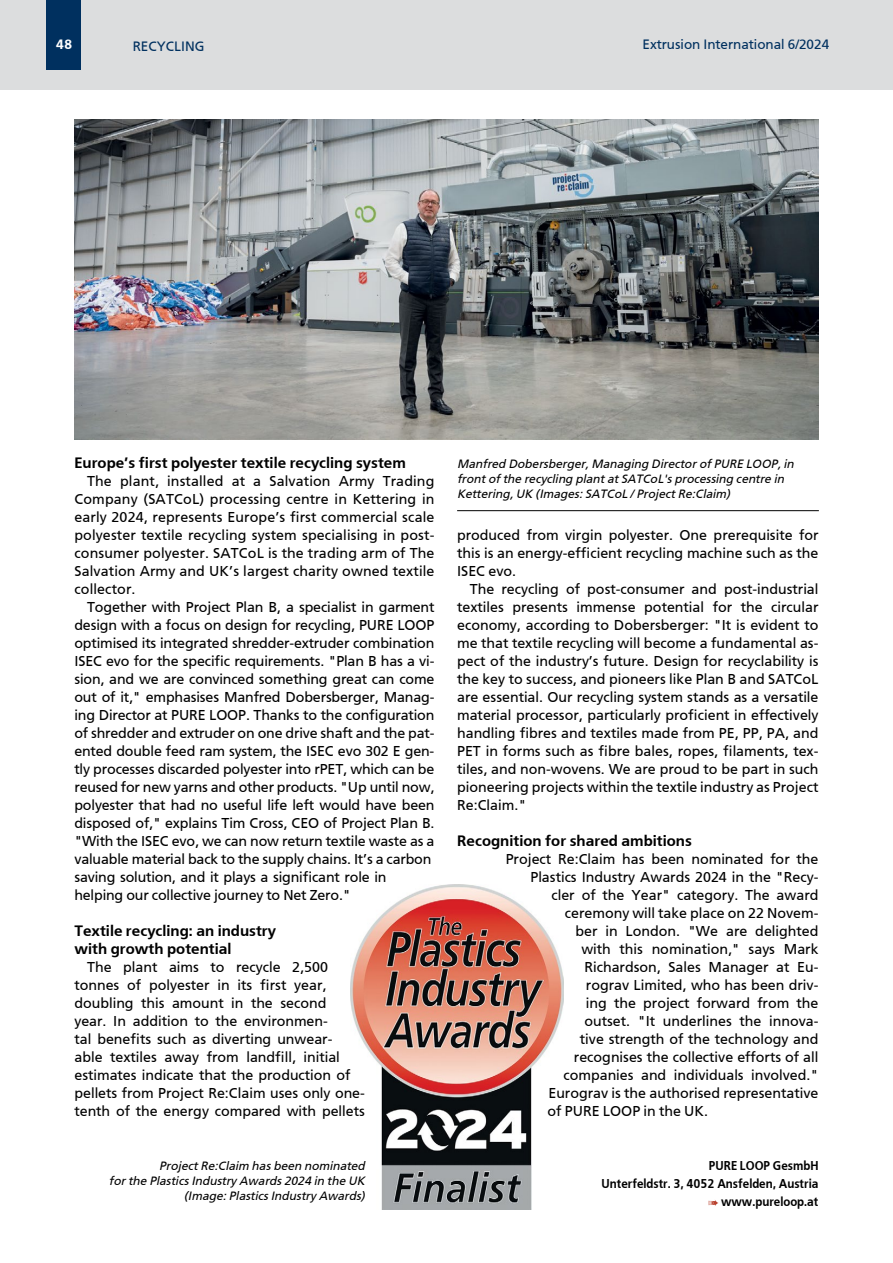
<style>
.page{position:relative;width:893px;height:1263px;background:#fff}
.page>*{position:absolute;margin:0;border:0;box-sizing:border-box;transform-origin:0 0}
.t1{font:700 15px/18px "Frutiger Linotype";color:#000}
.t2{font:14.25px/18px "Frutiger Linotype";color:#000;text-align:justify}
.t3{font:13.5px "Frutiger Linotype";color:#00305f}
.t4{font:700 13.5px "Frutiger Linotype";color:#fff}
.t5{font:700 12.75px/18px "Frutiger Linotype";color:#000;text-align:right;scale:.9 1}
.t6{font:italic 12px/15px "Frutiger Linotype";color:#000}
</style>
<div class="page">
<div style="left:0;top:0;width:893px;height:90px;background:#dcddde"></div>
<div style="left:47px;top:0;width:34px;height:69px;background:#00305f"></div>
<img style="left:351px;top:884px;width:212px;height:326px">
<svg style="left:708px;top:1200px;width:10px;height:6px"></svg>
<img style="left:74px;top:119px;width:745px;height:320px">
<hr style="left:457px;top:510px;width:362px;height:1px;background:#000">
<p class="t4" style="left:56px;top:36px;width:18px">48</p>
<p class="t3" style="left:133px;top:38px;width:73px">RECYCLING</p>
<p class="t3" style="left:642px;top:37px;width:188px">Extrusion International 6/2024</p>
<p class="t1" style="left:74px;top:454px;width:333px">Europe’s first polyester textile recycling system</p>
<p class="t2" style="left:74px;top:472px;width:362px;text-indent:13px">The plant, installed at a Salvation Army Trading Company (SATCoL) processing centre in Kettering in early 2024, represents Europe’s first commercial scale polyester textile recycling system specialising in post&shy;consumer polyester. SATCoL is the trading arm of The Salvation Army and UK’s largest charity owned textile collector.</p>
<p class="t2" style="left:74px;top:598px;width:362px;text-align:left;text-indent:13px">Together with Project Plan B, a specialist in garment design with a focus on design for recycling, PURE LOOP optimised its integrated shredder-extruder combination ISEC evo for the specific requirements. "Plan B has a vi&shy;sion, and we are convinced something great can come out of it," emphasises Manfred Dobersberger, Manag&shy;ing Director at PURE LOOP. Thanks to the configuration of shredder and extruder on one drive shaft and the pat&shy;ented double feed ram system, the ISEC evo 302 E gen&shy;tly processes discarded polyester into rPET, which can be reused for new yarns and other products. "Up until now, polyester that had no useful life left would have been disposed of," explains Tim Cross, CEO of Project Plan B. "With the ISEC evo, we can now return textile waste as a valuable material back to the supply chains. It’s a carbon saving solution, and it plays a significant role in helping our collective journey to Net Zero."</p>
<p class="t1" style="left:74px;top:922px;width:203px">Textile recycling: an industry with growth potential</p>
<p class="t2" style="left:74px;top:958px;width:292px;text-align:left;text-indent:13px">The plant aims to recycle 2,500 tonnes of polyester in its first year, doubling this amount in the second<br>year. In addition to the environmen-<br>tal benefits such as diverting unwear-<br>able textiles away from landfill, initial estimates indicate that the production of pellets from Project Re:Claim uses only one&shy;tenth of the energy compared with pellets</p>
<p class="t6" style="left:109px;top:1158px;width:258px;text-align:right">Project Re:Claim has been nominated<br>for the Plastics Industry Awards 2024 in the UK (Image: Plastics Industry Awards)</p>
<p class="t6" style="left:457px;top:456px;width:338px">Manfred Dobersberger, Managing Director of PURE LOOP, in front of the recycling plant at SATCoL's processing centre in<br>Kettering, UK (Images: SATCoL / Project Re:Claim)</p>
<p class="t2" style="left:457px;top:526px;width:363px">produced from virgin polyester. One prerequisite for this is an energy-efficient recycling machine such as the ISEC evo.</p>
<p class="t2" style="left:457px;top:580px;width:363px;text-indent:13px">The recycling of post-consumer and post-industrial textiles presents immense potential for the circular economy, according to Dobersberger: "It is evident to me that textile recycling will become a fundamental as&shy;pect of the industry’s future. Design for recyclability is the key to success, and pioneers like Plan B and SATCoL are essential. Our recycling system stands as a versatile material processor, particularly proficient in effectively handling fibres and textiles made from PE, PP, PA, and PET in forms such as fibre bales, ropes, filaments, tex&shy;tiles, and non-wovens. We are proud to be part in such pioneering projects within the textile industry as Project Re:Claim."</p>
<p class="t1" style="left:457px;top:832px;width:236px">Recognition for shared ambitions</p>
<p class="t2" style="left:506px;top:850px;width:314px">Project Re:Claim has been nominated for the</p>
<p class="t2" style="left:530px;top:868px;width:290px">Plastics Industry Awards 2024 in the "Recy-</p>
<p class="t2" style="left:551px;top:886px;width:268px">cler of the Year" category. The award</p>
<p class="t2" style="left:565px;top:904px;width:255px">ceremony will take place on 22 Novem-</p>
<p class="t2" style="left:575px;top:922px;width:244px">ber in London. "We are delighted</p>
<p class="t2" style="left:581px;top:940px;width:238px">with this nomination," says Mark</p>
<p class="t2" style="left:584px;top:958px;width:235px">Richardson, Sales Manager at Eu-</p>
<p class="t2" style="left:586px;top:976px;width:234px">rograv Limited, who has been driv-</p>
<p class="t2" style="left:586px;top:994px;width:234px">ing the project forward from the</p>
<p class="t2" style="left:584px;top:1012px;width:236px">outset. "It underlines the innova-</p>
<p class="t2" style="left:580px;top:1030px;width:240px">tive strength of the technology and</p>
<p class="t2" style="left:574px;top:1048px;width:246px">recognises the collective efforts of all</p>
<p class="t2" style="left:563px;top:1066px;width:257px">companies and individuals involved."</p>
<p class="t2" style="left:548px;top:1084px;width:271px">Eurograv is the authorised representative</p>
<p class="t2" style="left:547px;top:1102px;width:162px">of PURE LOOP in the UK.</p>
<p class="t5" style="left:601px;top:1157px;width:243px">PURE LOOP GesmbH<br>Unterfeldstr. 3, 4052 Ansfelden, Austria www.pureloop.at</p>
</div>
